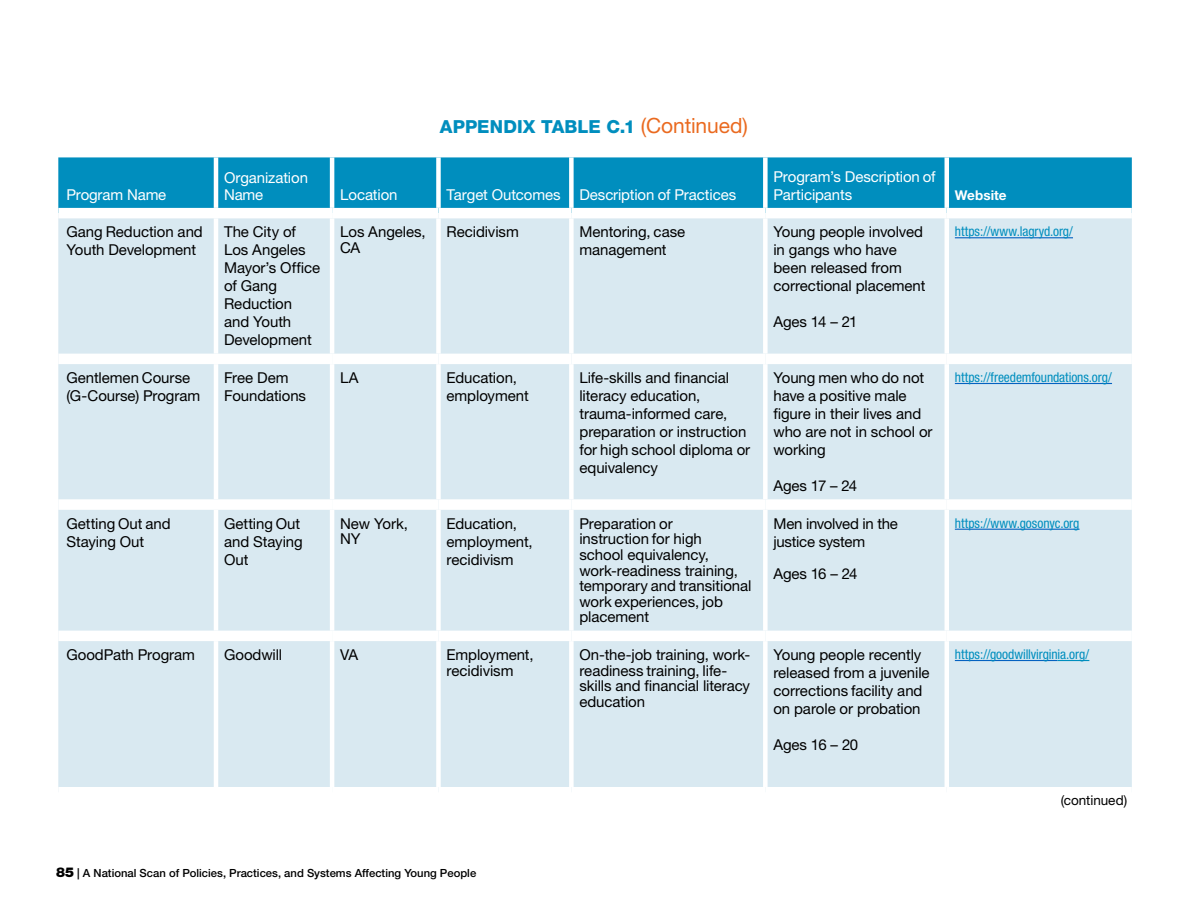
<style>
.page{position:relative;width:1188px;height:918px;background:#fff}
.page>*{position:absolute;margin:0;border:0;box-sizing:border-box;transform-origin:0 0}
.Tables_Appendix_andName{font:800 18px "Helvetica Neue LT Std";letter-spacing:.005em;color:#008ebe}
.Table_column_text{font:15px/18px "Helvetica Neue LT Std";letter-spacing:-.005em;color:#000}
.Tables_column_headers{font:15px/16.5px "Helvetica Neue LT Std";letter-spacing:-.005em;color:#fff}
.Table_column_text-2{font:condensed 13.5px "Helvetica Neue LT Std";letter-spacing:-.005em;color:#008ebe}
.Table_column_text-3{font:13.5px "Helvetica Neue LT Std";color:#000}
.Tables_column_headers-2{font:700 13.5px "Helvetica Neue LT Std";color:#fff}
.t1{font:500 11.25px "Helvetica Neue LT Std";color:#000}
.s1{font-weight:400;font-size:21px;color:#ea6a20}
.s2{font-weight:900;font-size:13.5px}
</style>
<div class="page">
<div style="left:58px;top:157px;width:1074px;height:51px;background:#008ebe"></div>
<div style="left:58px;top:218px;width:1074px;height:569px;background:#d9e9f1"></div>
<hr style="left:214px;top:157px;width:4px;height:51px;background:#fff">
<hr style="left:330px;top:157px;width:4px;height:51px;background:#fff">
<div style="left:436px;top:157px;width:5px;height:51px;background:#fff"></div>
<div style="left:569px;top:157px;width:5px;height:51px;background:#fff"></div>
<div style="left:763px;top:157px;width:5px;height:51px;background:#fff"></div>
<hr style="left:945px;top:157px;width:4px;height:51px;background:#fff">
<hr style="left:214px;top:218px;width:4px;height:136px;background:#fff">
<hr style="left:330px;top:218px;width:4px;height:136px;background:#fff">
<div style="left:436px;top:218px;width:5px;height:136px;background:#fff"></div>
<div style="left:569px;top:218px;width:5px;height:136px;background:#fff"></div>
<div style="left:763px;top:218px;width:5px;height:136px;background:#fff"></div>
<hr style="left:945px;top:218px;width:4px;height:136px;background:#fff">
<hr style="left:214px;top:364px;width:4px;height:135px;background:#fff">
<hr style="left:330px;top:364px;width:4px;height:135px;background:#fff">
<div style="left:436px;top:364px;width:5px;height:135px;background:#fff"></div>
<div style="left:569px;top:364px;width:5px;height:135px;background:#fff"></div>
<div style="left:763px;top:364px;width:5px;height:135px;background:#fff"></div>
<hr style="left:945px;top:364px;width:4px;height:135px;background:#fff">
<hr style="left:214px;top:510px;width:4px;height:121px;background:#fff">
<hr style="left:330px;top:510px;width:4px;height:121px;background:#fff">
<div style="left:436px;top:510px;width:5px;height:121px;background:#fff"></div>
<div style="left:569px;top:510px;width:5px;height:121px;background:#fff"></div>
<div style="left:763px;top:510px;width:5px;height:121px;background:#fff"></div>
<hr style="left:945px;top:510px;width:4px;height:121px;background:#fff">
<hr style="left:214px;top:641px;width:4px;height:146px;background:#fff">
<hr style="left:330px;top:641px;width:4px;height:146px;background:#fff">
<div style="left:436px;top:641px;width:5px;height:146px;background:#fff"></div>
<div style="left:569px;top:641px;width:5px;height:146px;background:#fff"></div>
<div style="left:763px;top:641px;width:5px;height:146px;background:#fff"></div>
<hr style="left:945px;top:641px;width:4px;height:146px;background:#fff">
<div style="left:58px;top:354px;width:158px;height:10px;background:#fff"></div>
<div style="left:216px;top:354px;width:116px;height:10px;background:#fff"></div>
<div style="left:332px;top:354px;width:106px;height:10px;background:#fff"></div>
<div style="left:438px;top:354px;width:133px;height:10px;background:#fff"></div>
<div style="left:571px;top:354px;width:194px;height:10px;background:#fff"></div>
<div style="left:765px;top:354px;width:182px;height:10px;background:#fff"></div>
<div style="left:947px;top:354px;width:185px;height:10px;background:#fff"></div>
<div style="left:58px;top:499px;width:158px;height:11px;background:#fff"></div>
<div style="left:216px;top:499px;width:116px;height:11px;background:#fff"></div>
<div style="left:332px;top:499px;width:106px;height:11px;background:#fff"></div>
<div style="left:438px;top:499px;width:133px;height:11px;background:#fff"></div>
<div style="left:571px;top:499px;width:194px;height:11px;background:#fff"></div>
<div style="left:765px;top:499px;width:182px;height:11px;background:#fff"></div>
<div style="left:947px;top:499px;width:185px;height:11px;background:#fff"></div>
<div style="left:58px;top:631px;width:158px;height:10px;background:#fff"></div>
<div style="left:216px;top:631px;width:116px;height:10px;background:#fff"></div>
<div style="left:332px;top:631px;width:106px;height:10px;background:#fff"></div>
<div style="left:438px;top:631px;width:133px;height:10px;background:#fff"></div>
<div style="left:571px;top:631px;width:194px;height:10px;background:#fff"></div>
<div style="left:765px;top:631px;width:182px;height:10px;background:#fff"></div>
<div style="left:947px;top:631px;width:185px;height:10px;background:#fff"></div>
<hr style="left:955px;top:237px;width:118px;height:1px;background:#0562c1">
<hr style="left:955px;top:383px;width:157px;height:1px;background:#0562c1">
<hr style="left:955px;top:529px;width:125px;height:1px;background:#0562c1">
<hr style="left:955px;top:660px;width:103px;height:1px;background:#0562c1">
<hr style="left:1058px;top:660px;width:31px;height:1px;background:#008ebe">
<p class="Tables_column_headers" style="left:66px;top:186px;width:101px">Program Name</p>
<p class="Tables_column_headers" style="left:224px;top:169px;width:85px">Organization<br>Name</p>
<p class="Tables_Appendix_andName" style="left:440px;top:116px;width:310px">APPENDIX TABLE C.1 <span class="s1">(Continued)</span></p>
<p class="Tables_column_headers" style="left:340px;top:186px;width:59px">Location</p>
<p class="Tables_column_headers" style="left:447px;top:186px;width:116px">Target Outcomes</p>
<p class="Tables_column_headers" style="left:579px;top:186px;width:158px">Description of Practices</p>
<p class="Tables_column_headers" style="left:773px;top:167px;width:164px;line-height:18px">Program’s Description of<br>Participants</p>
<p class="Table_column_text" style="left:66px;top:223px;width:138px">Gang Reduction and<br>Youth Development</p>
<p class="Table_column_text" style="left:224px;top:223px;width:98px">The City of<br>Los Angeles<br>Mayor’s Office of Gang<br>Reduction and Youth<br>Development</p>
<p class="Table_column_text" style="left:340px;top:224px;width:87px;line-height:15.5px">Los Angeles,<br>CA</p>
<p class="Table_column_text" style="left:447px;top:223px;width:74px">Recidivism</p>
<p class="Table_column_text" style="left:579px;top:223px;width:107px">Mentoring, case management</p>
<p class="Table_column_text" style="left:773px;top:223px;width:154px">Young people involved in gangs who have been released from correctional placement</p>
<p class="Table_column_text" style="left:773px;top:313px;width:86px">Ages 14 – 21</p>
<p class="Table_column_text" style="left:66px;top:369px;width:135px">Gentlemen Course (G-Course) Program</p>
<p class="Table_column_text" style="left:224px;top:369px;width:84px">Free Dem<br>Foundations</p>
<p class="Table_column_text" style="left:340px;top:369px;width:20px">LA</p>
<p class="Table_column_text" style="left:447px;top:369px;width:84px">Education, employment</p>
<p class="Table_column_text" style="left:579px;top:369px;width:172px">Life-skills and financial literacy education, trauma-informed care, preparation or instruction for high school diploma or equivalency</p>
<p class="Table_column_text" style="left:773px;top:369px;width:161px">Young men who do not have a positive male figure in their lives and who are not in school or working</p>
<p class="Table_column_text" style="left:773px;top:477px;width:85px">Ages 17 – 24</p>
<p class="Table_column_text" style="left:66px;top:514px;width:106px">Getting Out and<br>Staying Out</p>
<p class="Table_column_text" style="left:224px;top:514px;width:80px">Getting Out and Staying<br>Out</p>
<p class="Table_column_text" style="left:340px;top:516px;width:69px;line-height:15.5px">New York,<br>NY</p>
<p class="Table_column_text" style="left:447px;top:514px;width:88px">Education, employment, recidivism</p>
<p class="Table_column_text" style="left:579px;top:515px;width:174px;line-height:15.6px">Preparation or<br>instruction for high<br>school equivalency, work-readiness training, temporary and transitional work experiences, job placement</p>
<p class="Table_column_text" style="left:773px;top:514px;width:126px">Men involved in the justice system</p>
<p class="Table_column_text" style="left:773px;top:564px;width:86px">Ages 16 – 24</p>
<p class="Table_column_text" style="left:66px;top:646px;width:130px">GoodPath Program</p>
<p class="Table_column_text" style="left:224px;top:646px;width:60px">Goodwill</p>
<p class="Table_column_text" style="left:340px;top:646px;width:19px">VA</p>
<p class="Table_column_text" style="left:447px;top:647px;width:89px;line-height:15.6px">Employment, recidivism</p>
<p class="Table_column_text" style="left:579px;top:647px;width:172px;line-height:15.6px">On-the-job training, work&shy;readiness training, life&shy;skills and financial literacy education</p>
<p class="Table_column_text" style="left:773px;top:646px;width:158px">Young people recently released from a juvenile corrections facility and on parole or probation</p>
<p class="Table_column_text" style="left:773px;top:736px;width:86px">Ages 16 – 20</p>
<p class="Tables_column_headers-2" style="left:955px;top:186px;width:53px">Website</p>
<p class="Table_column_text-2" style="left:955px;top:224px;width:120px">https://www.lagryd.org/</p>
<p class="Table_column_text-2" style="left:955px;top:369px;width:159px">https://freedemfoundations.org/</p>
<p class="Table_column_text-2" style="left:955px;top:515px;width:126px">https://www.gosonyc.org</p>
<p class="Table_column_text-2" style="left:955px;top:646px;width:136px">https://goodwillvirginia.org/</p>
<p class="Table_column_text-3" style="left:1061px;top:793px;width:68px">(continued)</p>
<p class="t1" style="left:56px;top:866px;width:422px"><span class="s2">85</span> | A National Scan of Policies, Practices, and Systems Affecting Young People</p>
</div>
